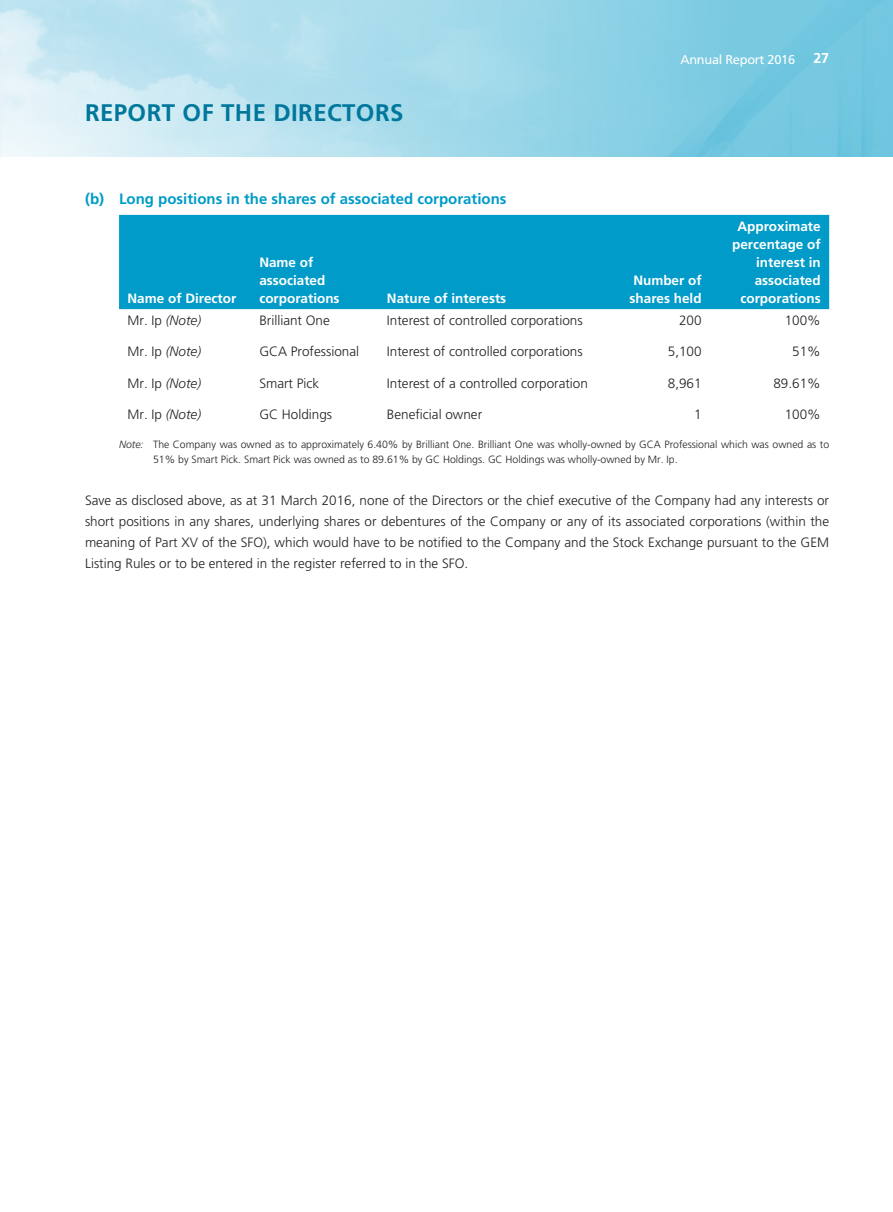
<style>
.page{position:relative;width:893px;height:1212px;background:#fff}
.page>*{position:absolute;margin:0;border:0;box-sizing:border-box;transform-origin:0 0}
.t1{font:700 24px "Frutiger LT Std";letter-spacing:.015em;color:#00779b}
._02_H2{font:700 15px "Frutiger LT Std";color:#009bc8}
.t2{font:700 14.25px "Frutiger LT Std";color:#fff}
._00_txt{font:300 13.5px/21px "Frutiger LT Std";color:#231f20;text-align:justify}
._50_Table_txt{font:300 13.5px "Frutiger LT Std";color:#231f20}
._50_Table_txt-2{font:700 13.5px "Frutiger LT Std";color:#fff}
._50_Table_txt-3{font:italic 300 13.5px "Frutiger LT Std";color:#231f20}
.t3{font:12.75px "Frutiger LT Std";letter-spacing:-.02em;color:#fff}
._06_Notes{font:300 10.5px/15px "Frutiger LT Std";color:#231f20}
.s1{font-style:normal}
.s2{font-style:italic}
</style>
<div class="page">
<svg style="left:0;top:0;width:893px;height:157px;background:#a1d9e9"></svg>
<div style="left:119px;top:215px;width:710px;height:94px;background:#009bc8"></div>
<h1 class="t1" style="left:85px;top:98px;width:320px">REPORT OF THE DIRECTORS</h1>
<p class="_02_H2" style="left:85px;top:190px;width:423px">(b) Long positions in the shares of associated corporations</p>
<p class="_50_Table_txt-2" style="left:128px;top:290px;width:110px">Name of Director</p>
<p class="_50_Table_txt-2" style="left:259px;top:254px;width:56px">Name of</p>
<p class="_50_Table_txt-2" style="left:259px;top:272px;width:68px">associated</p>
<p class="_50_Table_txt-2" style="left:259px;top:290px;width:82px">corporations</p>
<p class="_50_Table_txt-2" style="left:387px;top:290px;width:121px">Nature of interests</p>
<p class="t3" style="left:680px;top:52px;width:116px">Annual Report 2016</p>
<p class="t2" style="left:814px;top:50px;width:17px">27</p>
<p class="_50_Table_txt-2" style="left:633px;top:272px;width:70px">Number of</p>
<p class="_50_Table_txt-2" style="left:630px;top:290px;width:74px">shares held</p>
<p class="_50_Table_txt-2" style="left:737px;top:218px;width:85px">Approximate</p>
<p class="_50_Table_txt-2" style="left:732px;top:236px;width:90px">percentage of</p>
<p class="_50_Table_txt-2" style="left:756px;top:254px;width:66px">interest in</p>
<p class="_50_Table_txt-2" style="left:755px;top:272px;width:68px">associated</p>
<p class="_50_Table_txt-2" style="left:740px;top:290px;width:82px">corporations</p>
<p class="_50_Table_txt-3" style="left:128px;top:312px;width:75px"><span class="s1">Mr. Ip</span> (Note)</p>
<p class="_50_Table_txt" style="left:259px;top:313px;width:72px">Brilliant One</p>
<p class="_50_Table_txt" style="left:387px;top:313px;width:197px">Interest of controlled corporations</p>
<p class="_50_Table_txt" style="left:679px;top:313px;width:24px">200</p>
<p class="_50_Table_txt" style="left:785px;top:313px;width:38px">100%</p>
<p class="_50_Table_txt-3" style="left:128px;top:344px;width:75px"><span class="s1">Mr. Ip</span> (Note)</p>
<p class="_50_Table_txt" style="left:259px;top:344px;width:101px">GCA Professional</p>
<p class="_50_Table_txt" style="left:387px;top:344px;width:197px">Interest of controlled corporations</p>
<p class="_50_Table_txt" style="left:668px;top:344px;width:35px">5,100</p>
<p class="_50_Table_txt" style="left:792px;top:344px;width:30px">51%</p>
<p class="_50_Table_txt-3" style="left:128px;top:375px;width:75px"><span class="s1">Mr. Ip</span> (Note)</p>
<p class="_50_Table_txt" style="left:259px;top:376px;width:61px">Smart Pick</p>
<p class="_50_Table_txt" style="left:387px;top:376px;width:203px">Interest of a controlled corporation</p>
<p class="_50_Table_txt" style="left:668px;top:376px;width:35px">8,961</p>
<p class="_50_Table_txt" style="left:773px;top:376px;width:49px">89.61%</p>
<p class="_50_Table_txt-3" style="left:128px;top:407px;width:75px"><span class="s1">Mr. Ip</span> (Note)</p>
<p class="_50_Table_txt" style="left:259px;top:407px;width:74px">GC Holdings</p>
<p class="_50_Table_txt" style="left:387px;top:407px;width:97px">Beneficial owner</p>
<p class="_50_Table_txt" style="left:694px;top:407px;width:9px">1</p>
<p class="_50_Table_txt" style="left:785px;top:407px;width:38px">100%</p>
<p class="_06_Notes" style="left:153px;top:437px;width:678px;text-indent:-34px"><span class="s2">Note:</span> The Company was owned as to approximately 6.40% by Brilliant One. Brilliant One was wholly-owned by GCA Professional which was owned as to<br>51% by Smart Pick. Smart Pick was owned as to 89.61% by GC Holdings. GC Holdings was wholly-owned by Mr. Ip.</p>
<p class="_00_txt" style="left:85px;top:490px;width:746px">Save as disclosed above, as at 31 March 2016, none of the Directors or the chief executive of the Company had any interests or short positions in any shares, underlying shares or debentures of the Company or any of its associated corporations (within the meaning of Part XV of the SFO), which would have to be notified to the Company and the Stock Exchange pursuant to the GEM Listing Rules or to be entered in the register referred to in the SFO.</p>
</div>
